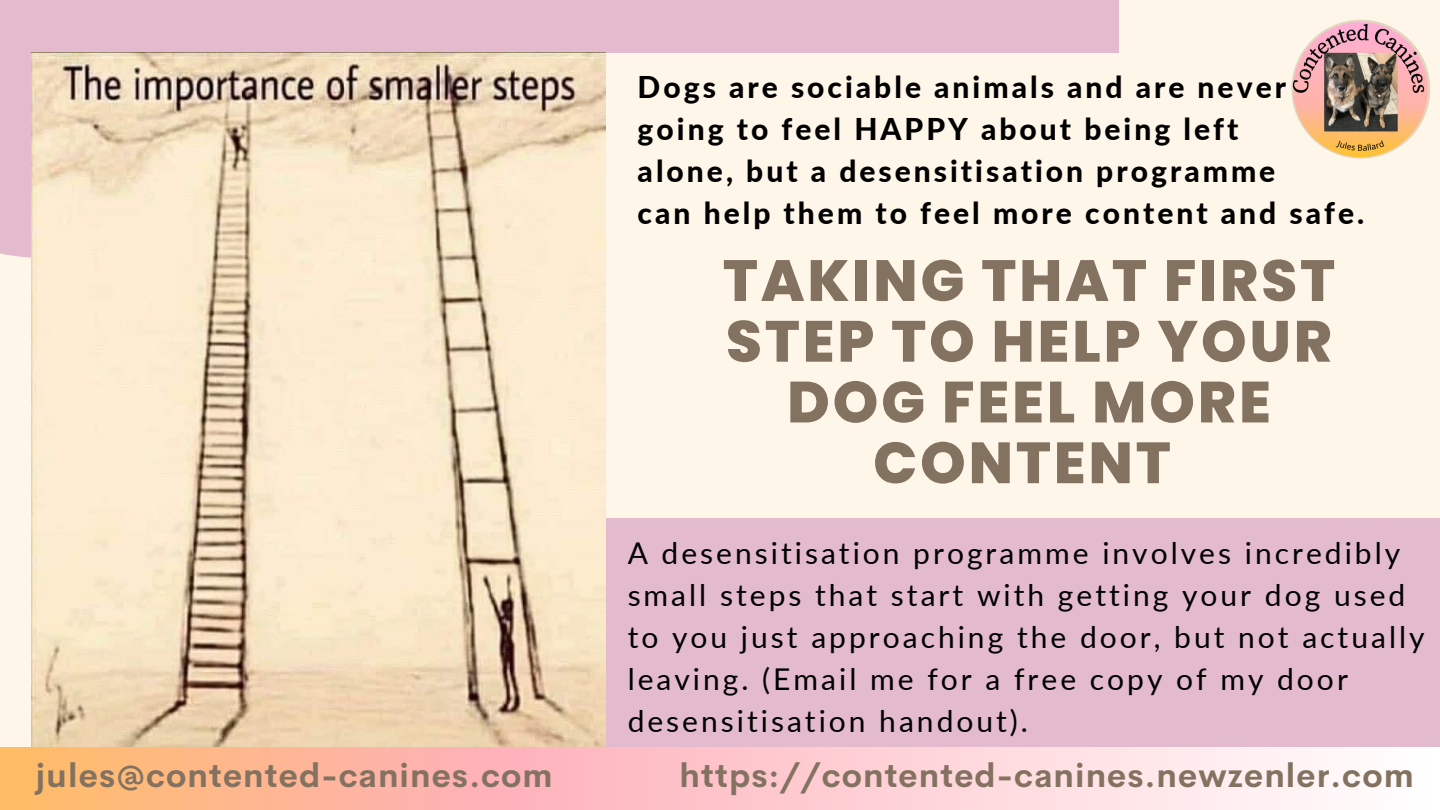
<style>
.page{position:relative;width:1440px;height:810px;background:#fff6ea}
.page>*{position:absolute;margin:0;border:0;box-sizing:border-box;transform-origin:0 0}
.t1{font:800 58px/60.8px "Poppins";letter-spacing:.05em;color:#847261;text-align:center}
.t2{font:700 33px "Cerebri Sans";letter-spacing:.035em;color:#847261}
.t3{font:30px/42px "Lato";letter-spacing:.1em;color:#000}
.t4{font:800 30px/42px "Lato";letter-spacing:.1em;color:#000}
</style>
<div class="page">
<div style="left:0;top:0;width:273px;height:258px;background:#e4bace"></div>
<div style="left:531px;top:518px;width:909px;height:263px;background:#e4bace"></div>
<div style="left:0;top:0;width:1119px;height:52px;background:#e4bace"></div>
<img style="left:32px;top:53px;width:573px;height:694px">
<img style="left:1291px;top:20px;width:139px;height:139px;border-radius:50%">
<svg style="left:0;top:747px;width:1440px;height:63px;background:#feccc1"></svg>
<p class="t4" style="left:638px;top:65px;width:728px">Dogs are sociable animals and are never going to feel HAPPY about being left<br>alone, but a desensitisation programme<br>can help them to feel more content and safe.</p>
<h1 class="t1" style="left:723px;top:250px;width:614px">TAKING THAT FIRST<br>STEP TO HELP YOUR<br>DOG FEEL MORE<br>CONTENT</h1>
<p class="t3" style="left:628px;top:531px;width:798px">A desensitisation programme involves incredibly small steps that start with getting your dog used to you just approaching the door, but not actually leaving. (Email me for a free copy of my door desensitisation handout).</p>
<p class="t2" style="left:36px;top:754px;width:518px">jules@contented-canines.com</p>
<p class="t2" style="left:680px;top:754px;width:736px">https://contented-canines.newzenler.com</p>
</div>
